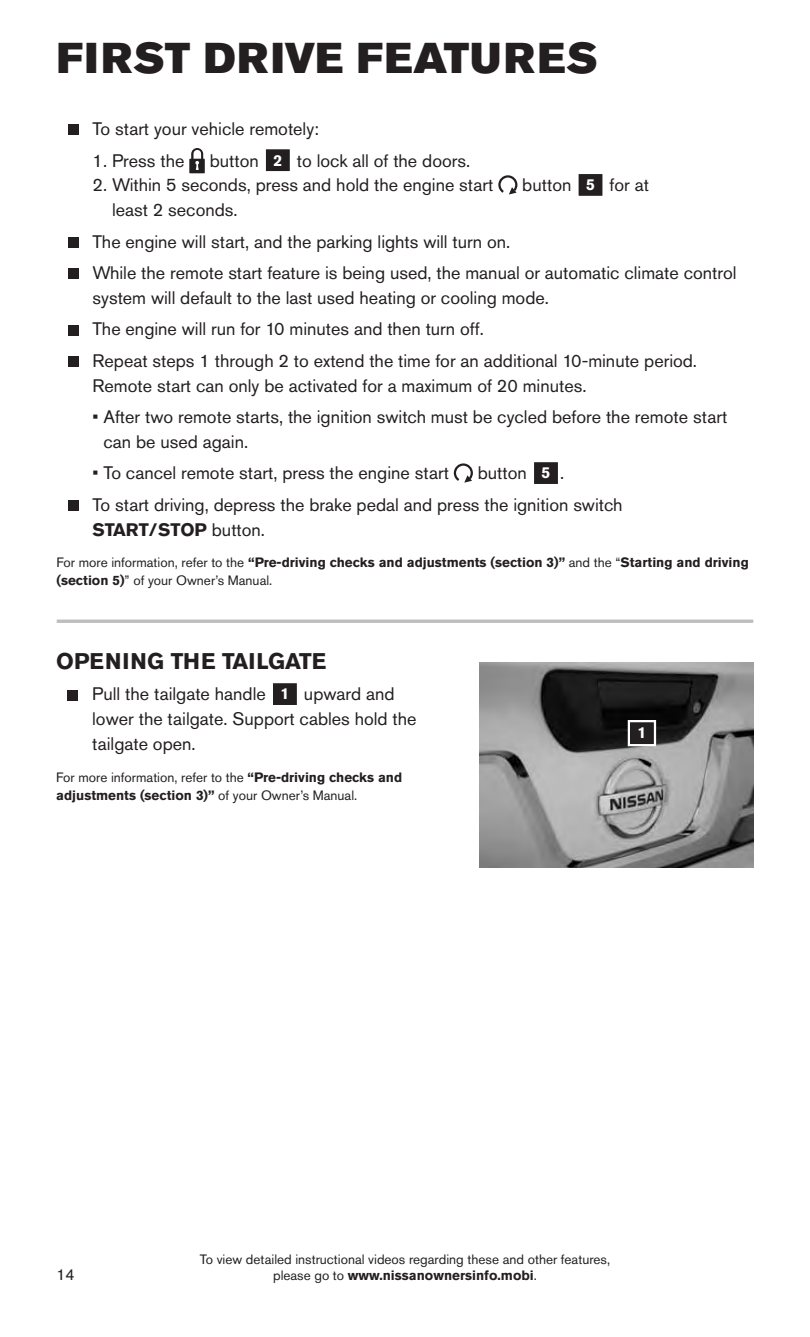
<style>
.page{position:relative;width:810px;height:1337px;background:#fff}
.page>*{position:absolute;margin:0;border:0;box-sizing:border-box;transform-origin:0 0}
.t1{font:42.75px "Akzidenz Grotesk Pro Super";letter-spacing:.03em;color:#231f20}
.t2{font:700 22.5px "Akzidenz Grotesk Pro";color:#231f20}
.t3{font:18px/31.5px "Akzidenz Grotesk Pro";color:#231f20}
.t4{font:700 18px "Akzidenz Grotesk Pro";color:#231f20}
.t5{font:15.75px "Akzidenz Grotesk Pro";color:#231f20}
.t6{font:700 15.75px "Akzidenz Grotesk Pro";color:#fff}
.t7{font:700 13.5px/18px "Akzidenz Grotesk Pro";color:#231f20}
.t8{font:13.5px/18px "Akzidenz Grotesk Pro";color:#231f20}
.s1{font-weight:700;font-size:15.75px;color:#fff}
.s2{font-weight:400}
.s3{font-weight:700}
</style>
<div class="page">
<img style="left:480px;top:663px;width:273px;height:205px">
<div style="left:68px;top:690px;width:10px;height:10px;background:#231f20"></div>
<div style="left:272px;top:682px;width:26px;height:24px;background:#231f20"></div>
<div style="left:271px;top:681px;width:28px;height:26px;border:2px solid #fff"></div>
<div style="left:68px;top:124px;width:10px;height:11px;background:#231f20"></div>
<svg style="left:189px;top:148px;width:16px;height:25px"></svg>
<div style="left:265px;top:148px;width:26px;height:24px;background:#231f20"></div>
<div style="left:264px;top:147px;width:28px;height:26px;border:2px solid #fff"></div>
<svg style="left:498px;top:175px;width:19px;height:19px"></svg>
<div style="left:577px;top:173px;width:27px;height:24px;background:#231f20"></div>
<div style="left:576px;top:172px;width:29px;height:26px;border:2px solid #fff"></div>
<div style="left:68px;top:237px;width:10px;height:11px;background:#231f20"></div>
<div style="left:68px;top:269px;width:10px;height:10px;background:#231f20"></div>
<div style="left:68px;top:325px;width:10px;height:10px;background:#231f20"></div>
<div style="left:68px;top:356px;width:10px;height:11px;background:#231f20"></div>
<svg style="left:454px;top:463px;width:19px;height:19px"></svg>
<div style="left:533px;top:461px;width:26px;height:24px;background:#231f20"></div>
<div style="left:532px;top:460px;width:28px;height:26px;border:2px solid #fff"></div>
<div style="left:68px;top:500px;width:10px;height:11px;background:#231f20"></div>
<div style="left:629px;top:721px;width:26px;height:24px;background:#231f20"></div>
<div style="left:628px;top:720px;width:28px;height:26px;border:2px solid #fff"></div>
<svg style="left:57px;top:619px;width:696px;height:4px;background:#c6c8c9"></svg>
<h1 class="t1" style="left:57px;top:30px;width:542px">FIRST DRIVE FEATURES</h1>
<p class="t3" style="left:93px;top:113px;width:228px">To start your vehicle remotely:</p>
<p class="t3" style="left:93px;top:144px;width:93px">1. Press the</p>
<p class="t3" style="left:210px;top:144px;width:262px">button <span class="s1">2</span> to lock all of the doors.</p>
<p class="t3" style="left:93px;top:169px;width:402px">2. Within 5 seconds, press and hold the engine start</p>
<p class="t3" style="left:522px;top:169px;width:128px">button <span class="s1">5</span> for at</p>
<p class="t3" style="left:93px;top:194px;width:646px;text-indent:19px">least 2 seconds.<br>The engine will start, and the parking lights will turn on.<br>While the remote start feature is being used, the manual or automatic climate control</p>
<p class="t3" style="left:93px;top:282px;width:606px">system will default to the last used heating or cooling mode.<br>The engine will run for 10 minutes and then turn off.<br>Repeat steps 1 through 2 to extend the time for an additional 10-minute period.</p>
<p class="t3" style="left:93px;top:369px;width:495px">Remote start can only be activated for a maximum of 20 minutes.</p>
<p class="t3" style="left:103px;top:404px;width:625px;line-height:24.8px;text-indent:-11px">• After two remote starts, the ignition switch must be cycled before the remote start can be used again.</p>
<p class="t3" style="left:93px;top:457px;width:358px">• To cancel remote start, press the engine start</p>
<p class="t3" style="left:93px;top:457px;width:531px;text-indent:385px">button <span class="s1">5</span> .<br>To start driving, depress the brake pedal and press the ignition switch</p>
<p class="t4" style="left:93px;top:518px;width:174px">START/STOP <span class="s2">button.</span></p>
<p class="t7" style="left:57px;top:553px;width:694px"><span class="s2">For more information, refer to the</span> “Pre-driving checks and adjustments (section 3)” <span class="s2">and the “</span>Starting and driving (section 5)<span class="s2">” of your Owner’s Manual.</span></p>
<p class="t2" style="left:56px;top:646px;width:272px">OPENING THE TAILGATE</p>
<p class="t3" style="left:92px;top:681px;width:326px;line-height:24.8px">Pull the tailgate handle <span class="s1">1</span> upward and lower the tailgate. Support cables hold the tailgate open.</p>
<p class="t8" style="left:56px;top:767px;width:348px">For more information, refer to the <span class="s3">“Pre-driving checks and adjustments (section 3)”</span> of your Owner’s Manual.</p>
<p class="t6" style="left:638px;top:723px;width:10px">1</p>
<p class="t8" style="left:200px;top:1250px;width:412px">To view detailed instructional videos regarding these and other features,</p>
<p class="t5" style="left:57px;top:1264px;width:20px">14</p>
<p class="t7" style="left:273px;top:1266px;width:265px"><span class="s2">please go to</span> www.nissanownersinfo.mobi<span class="s2">.</span></p>
</div>
